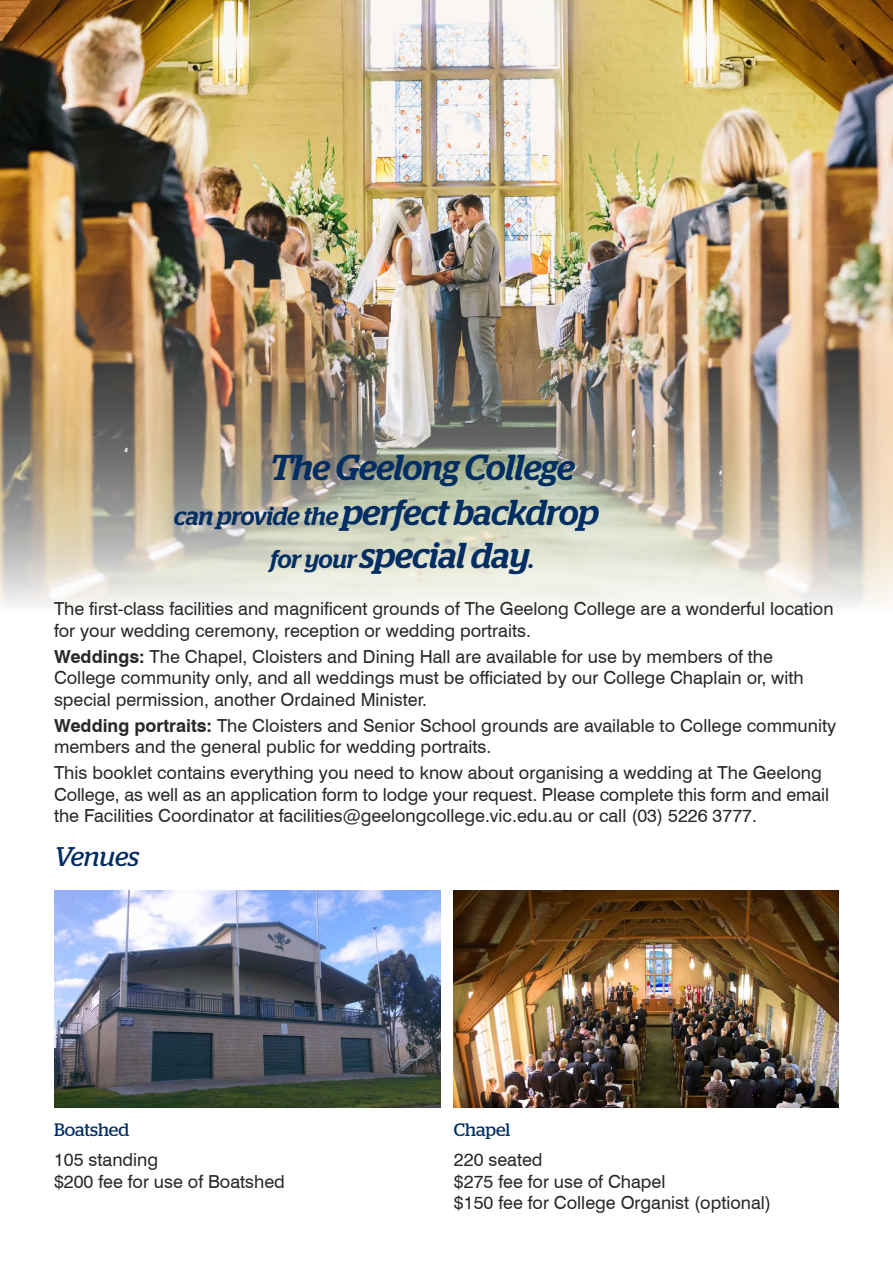
<style>
.page{position:relative;width:893px;height:1263px;background:#fff}
.page>*{position:absolute;margin:0;border:0;box-sizing:border-box;transform-origin:0 0}
.t1{font:italic 500 36px "Stag";letter-spacing:-.01em;color:#002d62}
.t2{font:italic 27px "Stag";letter-spacing:-.005em;color:#002d62}
.t3{font:18px/21.6px "Swiss 721 BT";color:#292829}
.t4{font:18px "Stag";color:#002d62}
.s1{font-size:25.5px}
.s2{font-weight:700}
</style>
<div class="page">
<img style="left:0;top:0;width:893px;height:606px">
<img style="left:54px;top:891px;width:386px;height:217px">
<img style="left:454px;top:891px;width:385px;height:217px">
<h1 class="t1" style="left:270px;top:446px;width:306px">The Geelong College</h1>
<h1 class="t1" style="left:174px;top:491px;width:426px"><span class="s1">can provide the</span> perfect backdrop</h1>
<h1 class="t1" style="left:270px;top:534px;width:266px"><span class="s1">for your</span> special day<span class="s1">.</span></h1>
<p class="t3" style="left:54px;top:598px;width:781px">The first-class facilities and magnificent grounds of The Geelong College are a wonderful location for your wedding ceremony, reception or wedding portraits.</p>
<p class="t3" style="left:54px;top:645px;width:751px"><span class="s2">Weddings:</span> The Chapel, Cloisters and Dining Hall are available for use by members of the<br>College community only, and all weddings must be officiated by our College Chaplain or, with special permission, another Ordained Minister.</p>
<p class="t3" style="left:54px;top:714px;width:784px"><span class="s2">Wedding portraits:</span> The Cloisters and Senior School grounds are available to College community members and the general public for wedding portraits.</p>
<p class="t3" style="left:54px;top:762px;width:777px">This booklet contains everything you need to know about organising a wedding at The Geelong<br>College, as well as an application form to lodge your request. Please complete this form and email the Facilities Coordinator at facilities@geelongcollege.vic.edu.au or call (03) 5226 3777.</p>
<h2 class="t2" style="left:54px;top:840px;width:87px">Venues</h2>
<p class="t4" style="left:54px;top:1119px;width:77px">Boatshed</p>
<p class="t3" style="left:54px;top:1149px;width:232px">105 standing<br>$200 fee for use of Boatshed</p>
<p class="t4" style="left:454px;top:1119px;width:58px">Chapel</p>
<p class="t3" style="left:454px;top:1149px;width:319px">220 seated<br>$275 fee for use of Chapel<br>$150 fee for College Organist (optional)</p>
</div>
